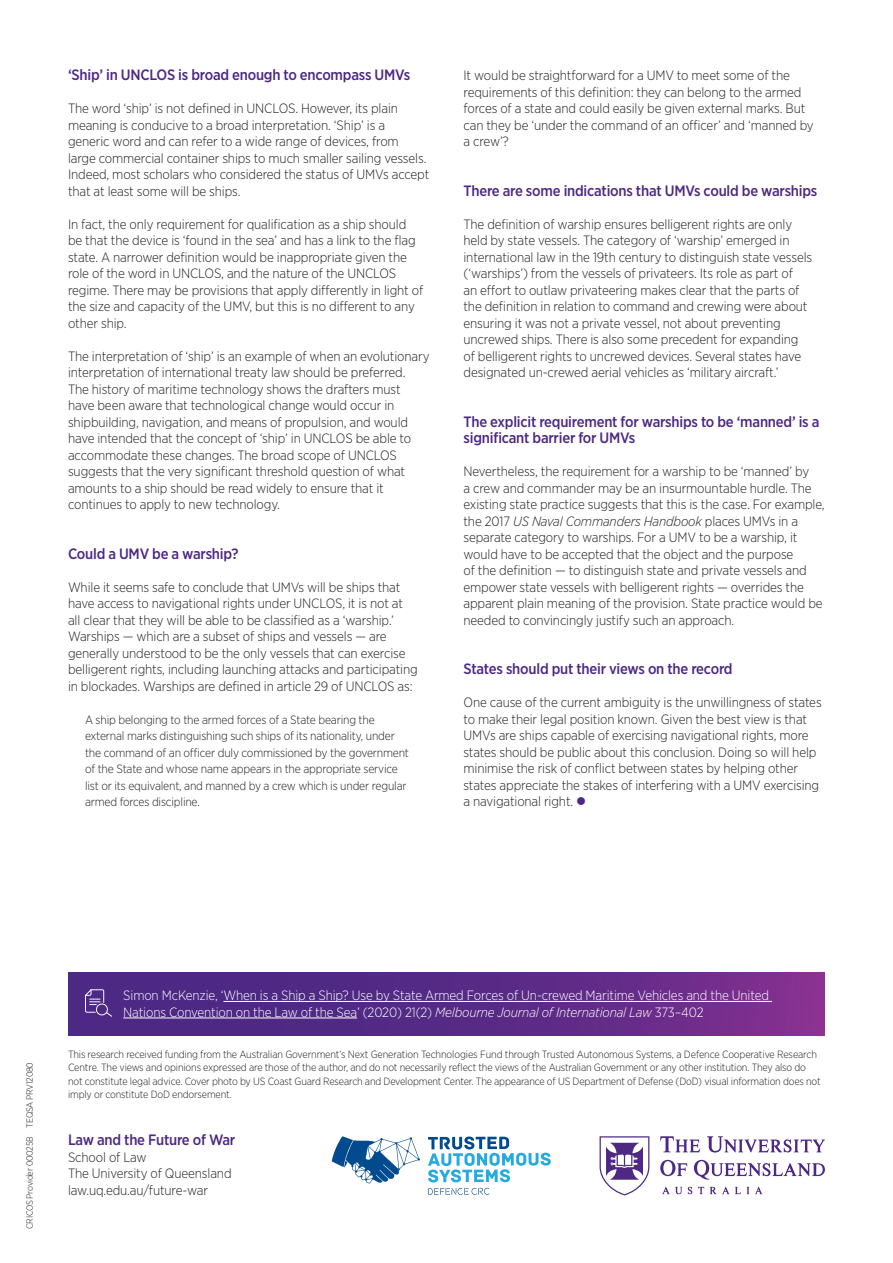
<style>
.page{position:relative;width:893px;height:1263px;background:#fff}
.page>*{position:absolute;margin:0;border:0;box-sizing:border-box;transform-origin:0 0}
.Body_heading{font:500 15px/16.5px "Gotham Narrow";letter-spacing:-.015em;color:#4d2884}
.Body_copy{font:300 13.5px/16.5px "Gotham Narrow";letter-spacing:-.01em;color:#231f20}
.Citation{font:300 13.5px/16.5px "Gotham Narrow";letter-spacing:-.01em;color:#fff}
.Body_quote{font:300 12px/16.5px "Gotham Narrow";letter-spacing:-.015em;color:#231f20}
.Disclaimer{font:300 10.5px/13.5px "Gotham Narrow";letter-spacing:-.015em;color:#231f20}
.t1{font:300 9px "Gotham Narrow";letter-spacing:-.025em;color:#231f20}
.s1{font-style:italic}
.s2{color:#4d2884}
</style>
<div class="page">
<svg style="left:600px;top:1136px;width:225px;height:60px"></svg>
<svg style="left:428px;top:1136px;width:123px;height:46px"></svg>
<svg style="left:428px;top:1188px;width:62px;height:7px"></svg>
<svg style="left:332px;top:1136px;width:88px;height:47px"></svg>
<svg style="left:68px;top:972px;width:757px;height:63px;background:#5d2b87"></svg>
<hr style="left:223px;top:1001px;width:549px;height:1px;background:#fff">
<hr style="left:123px;top:1017px;width:234px;height:1px;background:#fff">
<svg style="left:85px;top:989px;width:27px;height:28px"></svg>
<p class="Body_heading" style="left:68px;top:66px;width:344px">‘Ship’ in UNCLOS is broad enough to encompass UMVs</p>
<p class="Body_copy" style="left:68px;top:100px;width:363px">The word ‘ship’ is not defined in UNCLOS. However, its plain meaning is conducive to a broad interpretation. ‘Ship’ is a generic word and can refer to a wide range of devices, from large commercial container ships to much smaller sailing vessels.<br>Indeed, most scholars who considered the status of UMVs accept that at least some will be ships.</p>
<p class="Body_copy" style="left:68px;top:215px;width:357px">In fact, the only requirement for qualification as a ship should be that the device is ‘found in the sea’ and has a link to the flag state. A narrower definition would be inappropriate given the role of the word in UNCLOS, and the nature of the UNCLOS regime. There may be provisions that apply differently in light of the size and capacity of the UMV, but this is no different to any other ship.</p>
<p class="Body_copy" style="left:68px;top:347px;width:363px">The interpretation of ‘ship’ is an example of when an evolutionary interpretation of international treaty law should be preferred.<br>The history of maritime technology shows the drafters must have been aware that technological change would occur in shipbuilding, navigation, and means of propulsion, and would have intended that the concept of ‘ship’ in UNCLOS be able to accommodate these changes. The broad scope of UNCLOS suggests that the very significant threshold question of what amounts to a ship should be read widely to ensure that it continues to apply to new technology.</p>
<p class="Body_heading" style="left:68px;top:545px;width:172px">Could a UMV be a warship?</p>
<p class="Body_copy" style="left:68px;top:578px;width:351px">While it seems safe to conclude that UMVs will be ships that have access to navigational rights under UNCLOS, it is not at all clear that they will be able to be classified as a ‘warship.’ Warships — which are a subset of ships and vessels — are generally understood to be the only vessels that can exercise belligerent rights, including launching attacks and participating in blockades. Warships are defined in article 29 of UNCLOS as:</p>
<p class="Body_quote" style="left:85px;top:711px;width:325px">A ship belonging to the armed forces of a State bearing the external marks distinguishing such ships of its nationality, under the command of an officer duly commissioned by the government of the State and whose name appears in the appropriate service list or its equivalent, and manned by a crew which is under regular armed forces discipline.</p>
<p class="Body_copy" style="left:463px;top:67px;width:352px">It would be straightforward for a UMV to meet some of the requirements of this definition: they can belong to the armed forces of a state and could easily be given external marks. But can they be ‘under the command of an officer’ and ‘manned by a crew’?</p>
<p class="Body_heading" style="left:463px;top:182px;width:355px">There are some indications that UMVs could be warships</p>
<p class="Body_copy" style="left:463px;top:215px;width:350px">The definition of warship ensures belligerent rights are only held by state vessels. The category of ‘warship’ emerged in international law in the 19th century to distinguish state vessels (‘warships’) from the vessels of privateers. Its role as part of<br>an effort to outlaw privateering makes clear that the parts of the definition in relation to command and crewing were about ensuring it was not a private vessel, not about preventing uncrewed ships. There is also some precedent for expanding of belligerent rights to uncrewed devices. Several states have designated un-crewed aerial vehicles as ‘military aircraft.’</p>
<p class="Body_heading" style="left:463px;top:413px;width:357px">The explicit requirement for warships to be ‘manned’ is a significant barrier for UMVs</p>
<p class="Body_copy" style="left:463px;top:463px;width:363px">Nevertheless, the requirement for a warship to be ‘manned’ by<br>a crew and commander may be an insurmountable hurdle. The existing state practice suggests that this is the case. For example, the 2017 <span class="s1">US Naval Commanders Handbook</span> places UMVs in a separate category to warships. For a UMV to be a warship, it would have to be accepted that the object and the purpose<br>of the definition — to distinguish state and private vessels and empower state vessels with belligerent rights — overrides the apparent plain meaning of the provision. State practice would be needed to convincingly justify such an approach.</p>
<p class="Body_heading" style="left:463px;top:660px;width:271px">States should put their views on the record</p>
<p class="Body_copy" style="left:463px;top:694px;width:360px">One cause of the current ambiguity is the unwillingness of states to make their legal position known. Given the best view is that UMVs are ships capable of exercising navigational rights, more states should be public about this conclusion. Doing so will help minimise the risk of conflict between states by helping other states appreciate the stakes of interfering with a UMV exercising a navigational right. <span class="s2">●</span></p>
<p class="t1" style="left:24px;top:1229px;width:168px;rotate:-90deg">CRICOS Provider 00025B TEQSA PRV12080</p>
<p class="Citation" style="left:123px;top:987px;width:647px">Simon McKenzie, ‘When is a Ship a Ship? Use by State Armed Forces of Un-crewed Maritime Vehicles and the United<br>Nations Convention on the Law of the Sea’ (2020) 21(2) <span class="s1">Melbourne Journal of International Law</span> 373–402</p>
<p class="Disclaimer" style="left:68px;top:1047px;width:754px">This research received funding from the Australian Government’s Next Generation Technologies Fund through Trusted Autonomous Systems, a Defence Cooperative Research Centre. The views and opinions expressed are those of the author, and do not necessarily reflect the views of the Australian Government or any other institution. They also do not constitute legal advice. Cover photo by US Coast Guard Research and Development Center. The appearance of US Department of Defense (DoD) visual information does not imply or constitute DoD endorsement.</p>
<p class="Body_heading" style="left:68px;top:1132px;width:169px">Law and the Future of War</p>
<p class="Body_copy" style="left:68px;top:1148px;width:165px">School of Law<br>The University of Queensland law.uq.edu.au/future-war</p>
</div>
